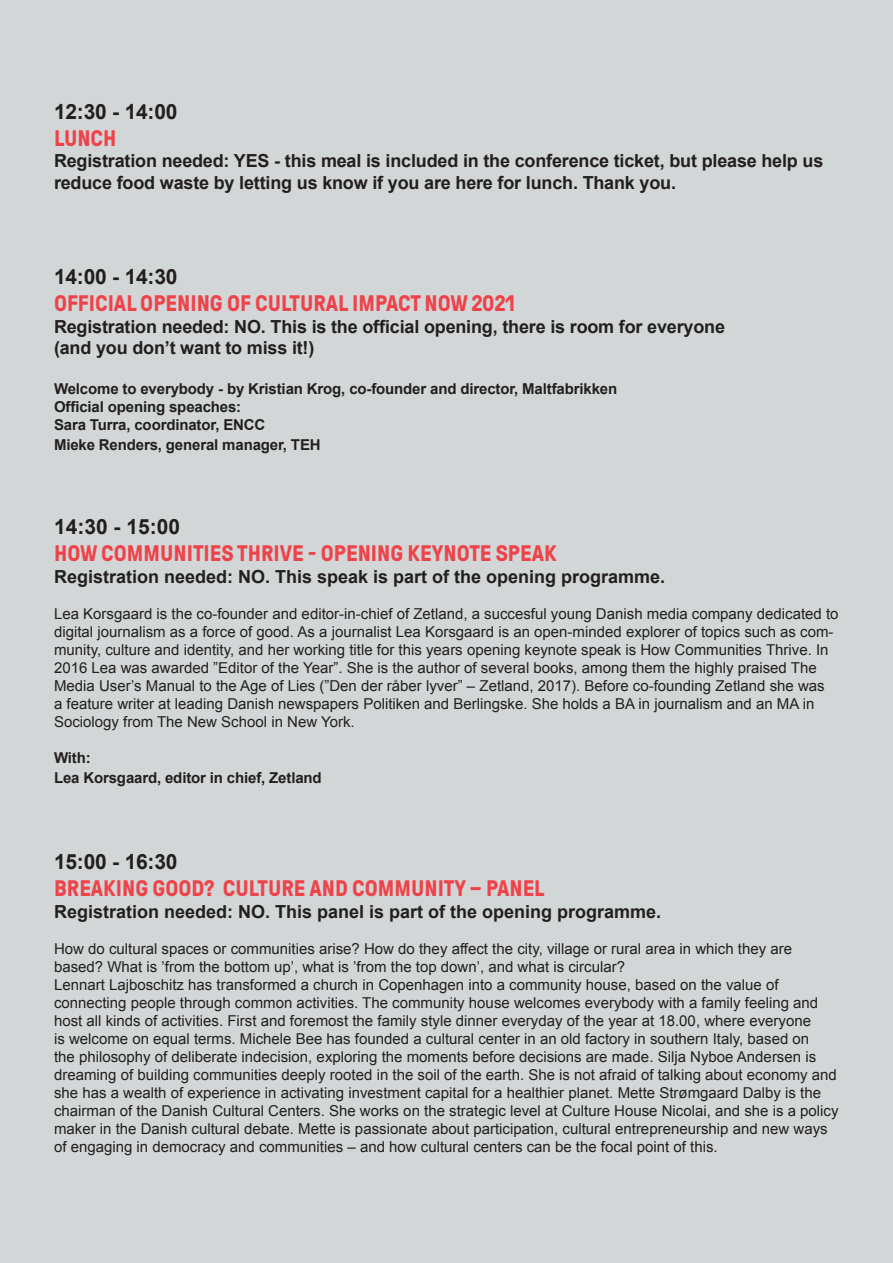
<style>
.page{position:relative;width:893px;height:1263px;background:#d2d6d7}
.page>*{position:absolute;margin:0;border:0;box-sizing:border-box;transform-origin:0 0}
.t1{font:700 22.5px "GT Pressura";color:#ee434b}
.t2{font:700 21px "Arial";letter-spacing:-.01em;color:#231f20}
.t3{font:700 18px/21.6px "Arial";letter-spacing:-.01em;color:#231f20}
.t4{font:15px/18px "Arial";color:#231f20}
.t5{font:700 15px/18px "Arial";letter-spacing:-.01em;color:#231f20}
</style>
<div class="page">
<h2 class="t2" style="left:54px;top:97px;width:125px">12:30 - 14:00</h2>
<h1 class="t1" style="left:54px;top:126px;width:64px">LUNCH</h1>
<p class="t3" style="left:54px;top:151px;width:771px">Registration needed: YES - this meal is included in the conference ticket, but please help us reduce food waste by letting us know if you are here for lunch. Thank you.</p>
<h2 class="t2" style="left:54px;top:263px;width:125px">14:00 - 14:30</h2>
<h1 class="t1" style="left:54px;top:291px;width:463px">OFFICIAL OPENING OF CULTURAL IMPACT NOW 2021</h1>
<p class="t3" style="left:54px;top:316px;width:672px">Registration needed: NO. This is the official opening, there is room for everyone (and you don’t want to miss it!)</p>
<p class="t5" style="left:54px;top:380px;width:565px">Welcome to everybody - by Kristian Krog, co-founder and director, Maltfabrikken<br>Official opening speaches:<br>Sara Turra, coordinator, ENCC</p>
<p class="t5" style="left:54px;top:436px;width:268px">Mieke Renders, general manager, TEH</p>
<h2 class="t2" style="left:54px;top:513px;width:128px">14:30 - 15:00</h2>
<h1 class="t1" style="left:54px;top:542px;width:504px">HOW COMMUNITIES THRIVE - OPENING KEYNOTE SPEAK</h1>
<p class="t3" style="left:54px;top:566px;width:613px">Registration needed: NO. This speak is part of the opening programme.</p>
<p class="t4" style="left:54px;top:605px;width:786px">Lea Korsgaard is the co-founder and editor-in-chief of Zetland, a succesful young Danish media company dedicated to digital journalism as a force of good. As a journalist Lea Korsgaard is an open-minded explorer of topics such as com&shy;munity, culture and identity, and her working title for this years opening keynote speak is How Communities Thrive. In 2016 Lea was awarded ”Editor of the Year”. She is the author of several books, among them the highly praised The Media User’s Manual to the Age of Lies (”Den der råber lyver” – Zetland, 2017). Before co-founding Zetland she was<br>a feature writer at leading Danish newspapers Politiken and Berlingske. She holds a BA in journalism and an MA in Sociology from The New School in New York.</p>
<p class="t5" style="left:54px;top:748px;width:269px;line-height:19.8px">With:<br>Lea Korsgaard, editor in chief, Zetland</p>
<h2 class="t2" style="left:54px;top:848px;width:125px">15:00 - 16:30</h2>
<h1 class="t1" style="left:54px;top:876px;width:492px">BREAKING GOOD? CULTURE AND COMMUNITY – PANEL</h1>
<p class="t3" style="left:54px;top:901px;width:609px">Registration needed: NO. This panel is part of the opening programme.</p>
<p class="t4" style="left:54px;top:940px;width:786px">How do cultural spaces or communities arise? How do they affect the city, village or rural area in which they are based? What is ’from the bottom up’, what is ’from the top down’, and what is circular?<br>Lennart Lajboschitz has transformed a church in Copenhagen into a community house, based on the value of connecting people through common activities. The community house welcomes everybody with a family feeling and host all kinds of activities. First and foremost the family style dinner everyday of the year at 18.00, where everyone<br>is welcome on equal terms. Michele Bee has founded a cultural center in an old factory in southern Italy, based on<br>the philosophy of deliberate indecision, exploring the moments before decisions are made. Silja Nyboe Andersen is dreaming of building communities deeply rooted in the soil of the earth. She is not afraid of talking about economy and she has a wealth of experience in activating investment capital for a healthier planet. Mette Strømgaard Dalby is the chairman of the Danish Cultural Centers. She works on the strategic level at Culture House Nicolai, and she is a policy maker in the Danish cultural debate. Mette is passionate about participation, cultural entrepreneurship and new ways of engaging in democracy and communities – and how cultural centers can be the focal point of this.</p>
</div>
